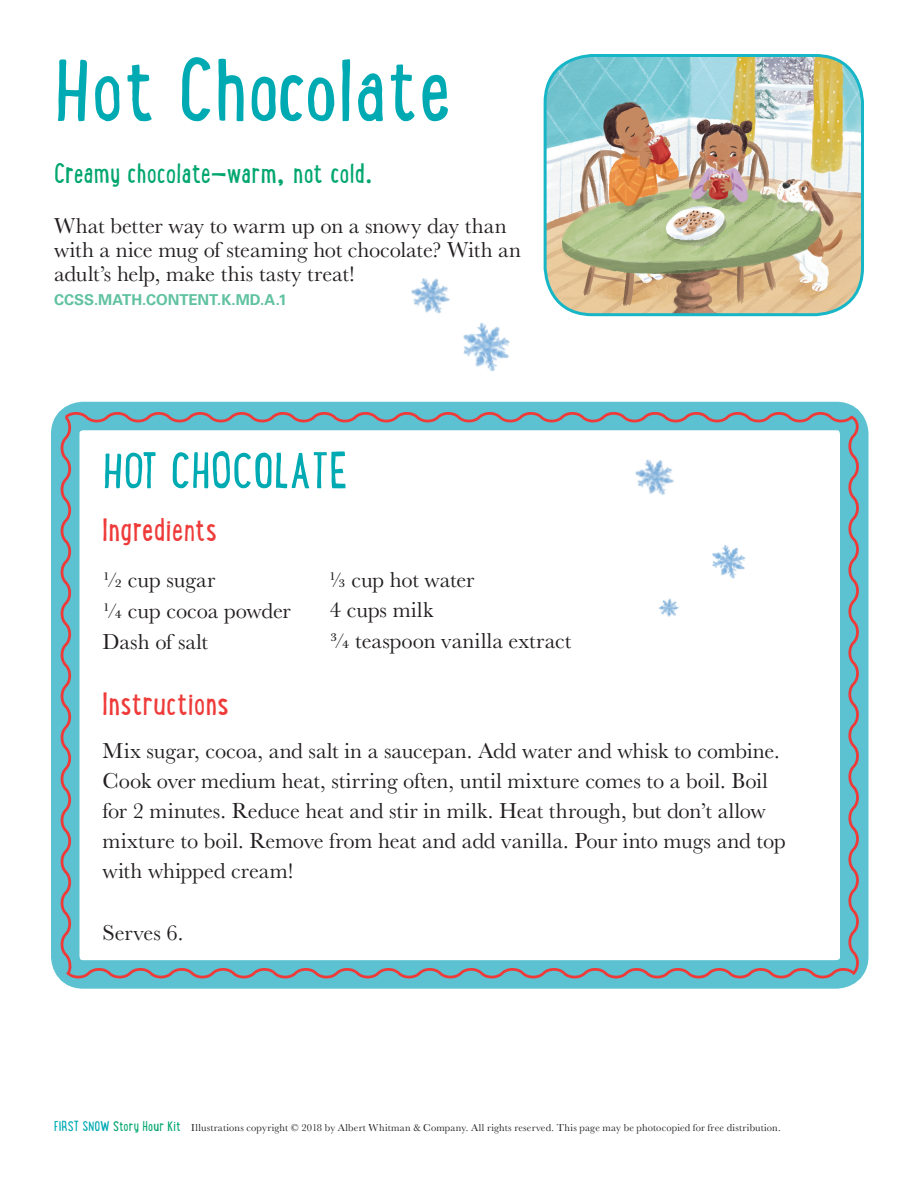
<style>
.page{position:relative;width:918px;height:1188px;background:#fff}
.page>*{position:absolute;margin:0;border:0;box-sizing:border-box;transform-origin:0 0}
.MOREMain_Head{font:96px "Lunch Box";color:#00aab2}
.MOREMain_Head-2{font:54px "Lunch Box";color:#00aab2}
.Smaller_Littler_head{font:34.5px "Lunch Box";letter-spacing:-.005em;color:#ee3b3a}
.Instructions{font:30px "Lunch Box";color:#00a66e}
.Instructions-2{font:22.5px/30px "Baskerville";color:#231f20}
.Instructions-3{font:700 15px "Univers LT Std";color:#60c2a0}
.t1{font:10.5px "Baskerville";letter-spacing:.02em;color:#231f20}
.s1{font-family:"Lunch Box";font-size:15px;color:#00aab2}
.s2{font-family:"Lunch Box";font-size:15px;color:#00a66e}
</style>
<div class="page">
<div style="left:51px;top:402px;width:817px;height:587px;border:28px solid #5cc1d0;border-radius:18px"></div>
<svg style="left:57px;top:408px;width:806px;height:574px"></svg>
<img style="left:545px;top:56px;width:317px;height:258px">
<div style="left:544px;top:54px;width:320px;height:262px;border:3px solid #16b6c7;border-radius:47px"></div>
<img style="left:463px;top:322px;width:47px;height:50px">
<img style="left:630px;top:451px;width:53px;height:52px">
<img style="left:411px;top:278px;width:39px;height:36px">
<img style="left:710px;top:542px;width:39px;height:38px">
<img style="left:654px;top:592px;width:32px;height:31px">
<p class="MOREMain_Head" style="left:54px;top:23px;width:400px">Hot Chocolate</p>
<p class="Instructions" style="left:54px;top:152px;width:321px">Creamy chocolate—warm, not cold.</p>
<p class="Instructions-2" style="left:54px;top:214px;width:469px;line-height:24px">What better way to warm up on a snowy day than with a nice mug of steaming hot chocolate? With an adult’s help, make this tasty treat!</p>
<p class="Instructions-3" style="left:54px;top:290px;width:234px">CCSS.MATH.CONTENT.K.MD.A.1</p>
<p class="MOREMain_Head-2" style="left:103px;top:433px;width:247px">HOT CHOCOLATE</p>
<p class="Smaller_Littler_head" style="left:103px;top:506px;width:116px">Ingredients</p>
<p class="Instructions-2" style="left:103px;top:565px;width:114px">½ cup sugar</p>
<p class="Instructions-2" style="left:103px;top:596px;width:190px">¼ cup cocoa powder</p>
<p class="Instructions-2" style="left:103px;top:627px;width:107px">Dash of salt</p>
<p class="Instructions-2" style="left:330px;top:565px;width:146px">⅓ cup hot water</p>
<p class="Instructions-2" style="left:330px;top:595px;width:105px">4 cups milk</p>
<p class="Instructions-2" style="left:330px;top:626px;width:243px">¾ teaspoon vanilla extract</p>
<p class="Smaller_Littler_head" style="left:103px;top:679px;width:128px">Instructions</p>
<p class="Instructions-2" style="left:103px;top:736px;width:685px">Mix sugar, cocoa, and salt in a saucepan. Add water and whisk to combine.<br>Cook over medium heat, stirring often, until mixture comes to a boil. Boil for 2 minutes. Reduce heat and stir in milk. Heat through, but don’t allow mixture to boil. Remove from heat and add vanilla. Pour into mugs and top with whipped cream!</p>
<p class="Instructions-2" style="left:103px;top:918px;width:82px">Serves 6.</p>
<p class="t1" style="left:54px;top:1121px;width:728px"><span class="s1">FIRST SNOW</span> <span class="s2">Story Hour Kit</span> Illustrations copyright © 2018 by Albert Whitman &amp; Company. All rights reserved. This page may be photocopied for free distribution.</p>
</div>
